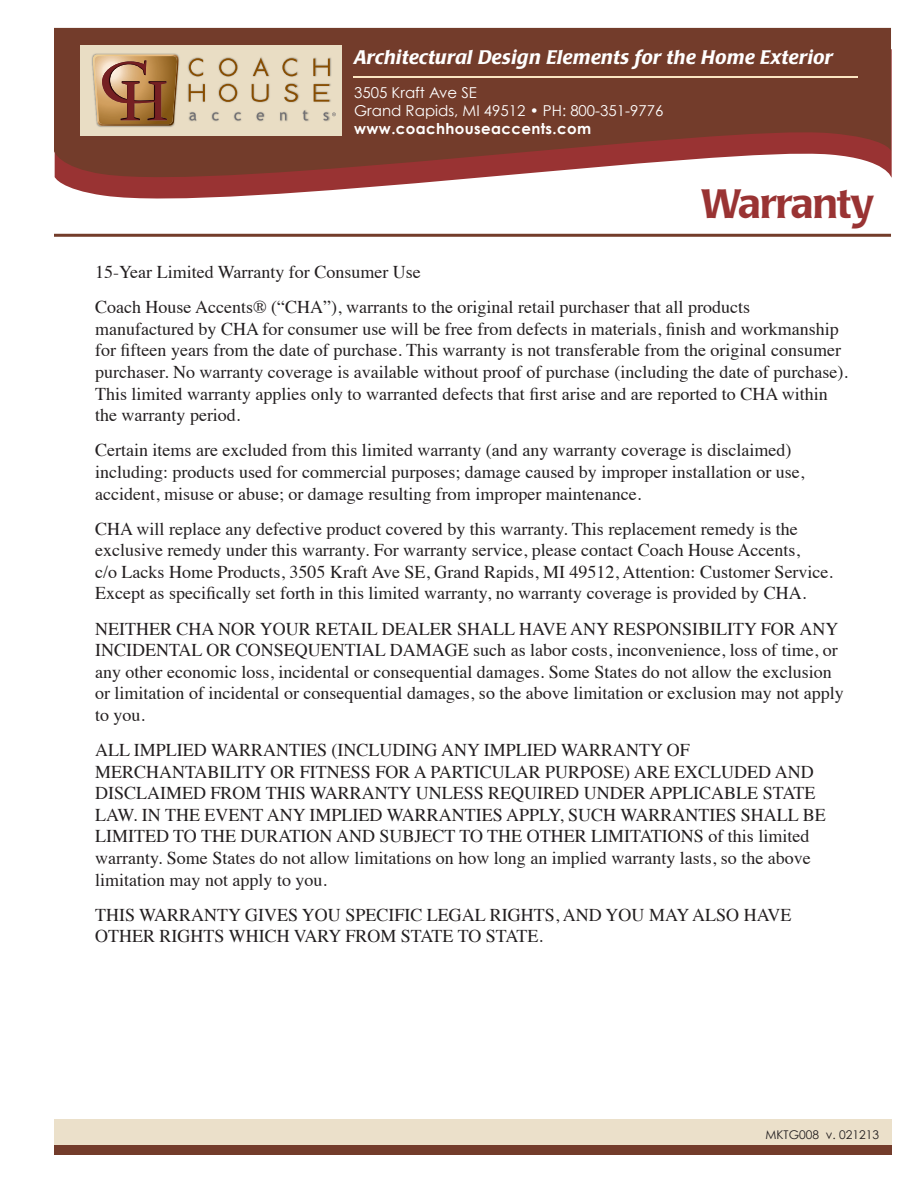
<style>
.page{position:relative;width:918px;height:1188px;background:#fff}
.page>*{position:absolute;margin:0;border:0;box-sizing:border-box;transform-origin:0 0}
.t1{font:500 40.5px "Poppl Laudatio";letter-spacing:-.025em;color:#933}
.t2{font:italic 500 19.5px "Poppl Laudatio";letter-spacing:.025em;color:#fff}
.t3{font:18px/21.6px "Times";color:#231f20}
.t4{font:15px/18px "Century Gothic";color:#fff}
.t5{font:12px "Century Gothic";color:#231f20}
.s1{font-weight:700}
</style>
<div class="page">
<div style="left:54px;top:1119px;width:837px;height:28px;background:#ebe0ca"></div>
<div style="left:54px;top:1145px;width:837px;height:9px;background:#733c2b"></div>
<svg style="left:85px;top:49px;width:807px;height:150px"></svg>
<svg style="left:54px;top:28px;width:837px;height:164px;background:#8a5246"></svg>
<div style="left:80px;top:45px;width:262px;height:91px;background:#e9ddc4"></div>
<img style="left:188px;top:57px;width:143px;height:64px">
<svg style="left:189px;top:58px;width:14px;height:18px"></svg>
<svg style="left:219px;top:58px;width:18px;height:18px"></svg>
<svg style="left:253px;top:58px;width:16px;height:18px"></svg>
<svg style="left:282px;top:58px;width:15px;height:18px"></svg>
<svg style="left:313px;top:59px;width:17px;height:17px"></svg>
<svg style="left:189px;top:84px;width:16px;height:18px"></svg>
<svg style="left:219px;top:84px;width:18px;height:18px"></svg>
<svg style="left:252px;top:84px;width:17px;height:18px"></svg>
<svg style="left:284px;top:84px;width:14px;height:18px"></svg>
<svg style="left:314px;top:84px;width:15px;height:18px"></svg>
<svg style="left:190px;top:112px;width:6px;height:8px"></svg>
<svg style="left:212px;top:112px;width:7px;height:8px"></svg>
<svg style="left:234px;top:112px;width:7px;height:8px"></svg>
<svg style="left:257px;top:112px;width:7px;height:8px"></svg>
<svg style="left:280px;top:112px;width:6px;height:8px"></svg>
<svg style="left:303px;top:110px;width:5px;height:10px"></svg>
<img style="left:92px;top:53px;width:86px;height:74px">
<svg style="left:93px;top:55px;width:86px;height:71px;background:#b58f5c"></svg>
<img style="left:102px;top:60px;width:65px;height:60px">
<svg style="left:323px;top:112px;width:13px;height:8px"></svg>
<hr style="left:353px;top:77px;width:504px;height:1px;background:#fce6c2">
<hr style="left:54px;top:234px;width:837px;height:3px;background:#733c2a">
<p class="t2" style="left:354px;top:46px;width:480px">Architectural Design Elements for the Home Exterior</p>
<p class="t4" style="left:354px;top:83px;width:124px">3505 Kraft Ave SE</p>
<p class="t4" style="left:354px;top:101px;width:311px">Grand Rapids, MI 49512 • PH: 800-351-9776 <span class="s1">www.coachhouseaccents.com</span></p>
<p class="t1" style="left:701px;top:181px;width:174px">Warranty</p>
<p class="t3" style="left:95px;top:260px;width:327px">15-Year Limited Warranty for Consumer Use</p>
<p class="t3" style="left:95px;top:295px;width:754px">Coach House Accents® (“CHA”), warrants to the original retail purchaser that all products manufactured by CHA for consumer use will be free from defects in materials, finish and workmanship for fifteen years from the date of purchase. This warranty is not transferable from the original consumer purchaser. No warranty coverage is available without proof of purchase (including the date of purchase).<br>This limited warranty applies only to warranted defects that first arise and are reported to CHA within the warranty period.</p>
<p class="t3" style="left:95px;top:438px;width:711px">Certain items are excluded from this limited warranty (and any warranty coverage is disclaimed) including: products used for commercial purposes; damage caused by improper installation or use, accident, misuse or abuse; or damage resulting from improper maintenance.</p>
<p class="t3" style="left:95px;top:516px;width:740px">CHA will replace any defective product covered by this warranty. This replacement remedy is the exclusive remedy under this warranty. For warranty service, please contact Coach House Accents,<br>c/o Lacks Home Products, 3505 Kraft Ave SE, Grand Rapids, MI 49512, Attention: Customer Service.<br>Except as specifically set forth in this limited warranty, no warranty coverage is provided by CHA.</p>
<p class="t3" style="left:95px;top:616px;width:750px">NEITHER CHA NOR YOUR RETAIL DEALER SHALL HAVE ANY RESPONSIBILITY FOR ANY INCIDENTAL OR CONSEQUENTIAL DAMAGE such as labor costs, inconvenience, loss of time, or any other economic loss, incidental or consequential damages. Some States do not allow the exclusion or limitation of incidental or consequential damages, so the above limitation or exclusion may not apply to you.</p>
<p class="t3" style="left:95px;top:738px;width:732px">ALL IMPLIED WARRANTIES (INCLUDING ANY IMPLIED WARRANTY OF MERCHANTABILITY OR FITNESS FOR A PARTICULAR PURPOSE) ARE EXCLUDED AND DISCLAIMED FROM THIS WARRANTY UNLESS REQUIRED UNDER APPLICABLE STATE LAW. IN THE EVENT ANY IMPLIED WARRANTIES APPLY, SUCH WARRANTIES SHALL BE LIMITED TO THE DURATION AND SUBJECT TO THE OTHER LIMITATIONS of this limited warranty. Some States do not allow limitations on how long an implied warranty lasts, so the above limitation may not apply to you.</p>
<p class="t3" style="left:95px;top:902px;width:698px">THIS WARRANTY GIVES YOU SPECIFIC LEGAL RIGHTS, AND YOU MAY ALSO HAVE<br>OTHER RIGHTS WHICH VARY FROM STATE TO STATE.</p>
<p class="t5" style="left:766px;top:1127px;width:115px">MKTG008 v. 021213</p>
</div>
